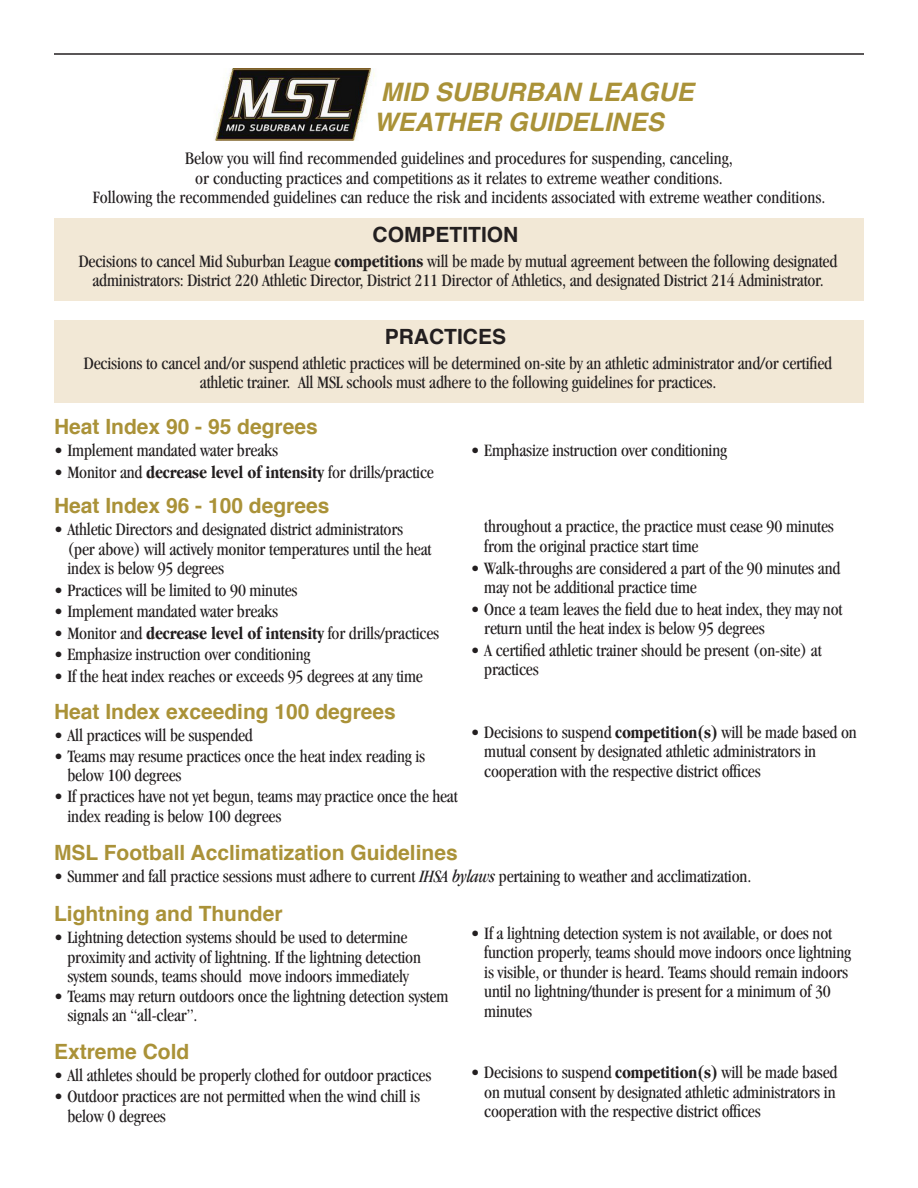
<style>
.page{position:relative;width:918px;height:1188px;background:#fff}
.page>*{position:absolute;margin:0;border:0;box-sizing:border-box;transform-origin:0 0}
.t1{font:italic 700 25.5px "Helvetica";color:#aa9238}
.t2{font:700 21px "Helvetica";color:#aa9238}
.t3{font:700 21px "Helvetica";color:#231f20}
.t4{font:condensed 18px/19.5px "Garamond";letter-spacing:-.01em;color:#231f20;text-align:center}
.s1{font-weight:700}
.s2{font-style:italic}
</style>
<div class="page">
<img style="left:214px;top:68px;width:161px;height:73px">
<hr style="left:54px;top:53px;width:810px;height:2px;background:#231f20">
<div style="left:54px;top:218px;width:810px;height:83px;background:#f2e8d6"></div>
<div style="left:54px;top:320px;width:810px;height:83px;background:#f2e8d6"></div>
<p class="t1" style="left:381px;top:76px;width:315px">MID SUBURBAN LEAGUE</p>
<p class="t1" style="left:374px;top:107px;width:291px">WEATHER GUIDELINES</p>
<p class="t4" style="left:185px;top:149px;width:549px">Below you will find recommended guidelines and procedures for suspending, canceling,</p>
<p class="t4" style="left:195px;top:168px;width:529px">or conducting practices and competitions as it relates to extreme weather conditions.</p>
<p class="t4" style="left:93px;top:188px;width:734px">Following the recommended guidelines can reduce the risk and incidents associated with extreme weather conditions.</p>
<p class="t3" style="left:373px;top:221px;width:147px">COMPETITION</p>
<p class="t4" style="left:79px;top:251px;width:760px">Decisions to cancel Mid Suburban League <span class="s1">competitions</span> will be made by mutual agreement between the following designated administrators: District 220 Athletic Director, District 211 Director of Athletics, and designated District 214 Administrator.</p>
<p class="t3" style="left:385px;top:323px;width:123px">PRACTICES</p>
<p class="t4" style="left:84px;top:353px;width:750px">Decisions to cancel and/or suspend athletic practices will be determined on-site by an athletic administrator and/or certified athletic trainer. All MSL schools must adhere to the following guidelines for practices.</p>
<p class="t2" style="left:54px;top:412px;width:265px">Heat Index 90 - 95 degrees</p>
<p class="t4" style="left:54px;top:441px;width:226px">• Implement mandated water breaks</p>
<p class="t4" style="left:54px;top:462px;width:381px">• Monitor and <span class="s1">decrease level of intensity</span> for drills/practice</p>
<p class="t2" style="left:54px;top:492px;width:277px">Heat Index 96 - 100 degrees</p>
<p class="t4" style="left:54px;top:519px;width:351px">• Athletic Directors and designated district administrators</p>
<p class="t4" style="left:68px;top:539px;width:366px">(per above) will actively monitor temperatures until the heat</p>
<p class="t4" style="left:68px;top:558px;width:158px">index is below 95 degrees</p>
<p class="t4" style="left:54px;top:580px;width:245px">• Practices will be limited to 90 minutes</p>
<p class="t4" style="left:54px;top:602px;width:226px">• Implement mandated water breaks</p>
<p class="t4" style="left:54px;top:623px;width:387px">• Monitor and <span class="s1">decrease level of intensity</span> for drills/practices</p>
<p class="t4" style="left:54px;top:645px;width:258px">• Emphasize instruction over conditioning</p>
<p class="t4" style="left:54px;top:666px;width:370px">• If the heat index reaches or exceeds 95 degrees at any time</p>
<p class="t2" style="left:54px;top:697px;width:343px">Heat Index exceeding 100 degrees</p>
<p class="t4" style="left:54px;top:725px;width:200px">• All practices will be suspended</p>
<p class="t4" style="left:54px;top:746px;width:373px">• Teams may resume practices once the heat index reading is</p>
<p class="t4" style="left:68px;top:765px;width:116px">below 100 degrees</p>
<p class="t4" style="left:54px;top:786px;width:405px">• If practices have not yet begun, teams may practice once the heat</p>
<p class="t4" style="left:68px;top:806px;width:215px">index reading is below 100 degrees</p>
<p class="t4" style="left:471px;top:440px;width:258px">• Emphasize instruction over conditioning</p>
<p class="t4" style="left:484px;top:517px;width:351px">throughout a practice, the practice must cease 90 minutes</p>
<p class="t4" style="left:484px;top:536px;width:216px">from the original practice start time</p>
<p class="t4" style="left:471px;top:558px;width:371px">• Walk-throughs are considered a part of the 90 minutes and</p>
<p class="t4" style="left:484px;top:577px;width:214px">may not be additional practice time</p>
<p class="t4" style="left:471px;top:599px;width:373px">• Once a team leaves the field due to heat index, they may not</p>
<p class="t4" style="left:484px;top:619px;width:282px">return until the heat index is below 95 degrees</p>
<p class="t4" style="left:471px;top:640px;width:353px">• A certified athletic trainer should be present (on-site) at</p>
<p class="t4" style="left:484px;top:660px;width:56px">practices</p>
<p class="t4" style="left:471px;top:722px;width:388px">• Decisions to suspend <span class="s1">competition(s)</span> will be made based on</p>
<p class="t4" style="left:484px;top:742px;width:334px">mutual consent by designated athletic administrators in</p>
<p class="t4" style="left:484px;top:761px;width:278px">cooperation with the respective district offices</p>
<p class="t2" style="left:54px;top:838px;width:405px">MSL Football Acclimatization Guidelines</p>
<p class="t4" style="left:54px;top:866px;width:699px">• Summer and fall practice sessions must adhere to current <span class="s2">IHSA bylaws</span> pertaining to weather and acclimatization.</p>
<p class="t2" style="left:54px;top:900px;width:230px">Lightning and Thunder</p>
<p class="t4" style="left:54px;top:927px;width:355px">• Lightning detection systems should be used to determine</p>
<p class="t4" style="left:68px;top:947px;width:355px">proximity and activity of lightning. If the lightning detection</p>
<p class="t4" style="left:68px;top:966px;width:343px">system sounds, teams should move indoors immediately</p>
<p class="t4" style="left:54px;top:986px;width:396px">• Teams may return outdoors once the lightning detection system</p>
<p class="t4" style="left:68px;top:1005px;width:131px">signals an “all-clear”.</p>
<p class="t2" style="left:54px;top:1038px;width:137px">Extreme Cold</p>
<p class="t4" style="left:54px;top:1065px;width:379px">• All athletes should be properly clothed for outdoor practices</p>
<p class="t4" style="left:54px;top:1086px;width:368px">• Outdoor practices are not permitted when the wind chill is</p>
<p class="t4" style="left:68px;top:1106px;width:100px">below 0 degrees</p>
<p class="t4" style="left:471px;top:923px;width:363px">• If a lightning detection system is not available, or does not</p>
<p class="t4" style="left:484px;top:943px;width:368px">function properly, teams should move indoors once lightning</p>
<p class="t4" style="left:484px;top:962px;width:366px">is visible, or thunder is heard. Teams should remain indoors</p>
<p class="t4" style="left:484px;top:982px;width:348px">until no lightning/thunder is present for a minimum of 30</p>
<p class="t4" style="left:484px;top:1001px;width:49px">minutes</p>
<p class="t4" style="left:471px;top:1063px;width:368px">• Decisions to suspend <span class="s1">competition(s)</span> will be made based</p>
<p class="t4" style="left:484px;top:1082px;width:353px">on mutual consent by designated athletic administrators in</p>
<p class="t4" style="left:484px;top:1102px;width:278px">cooperation with the respective district offices</p>
</div>
